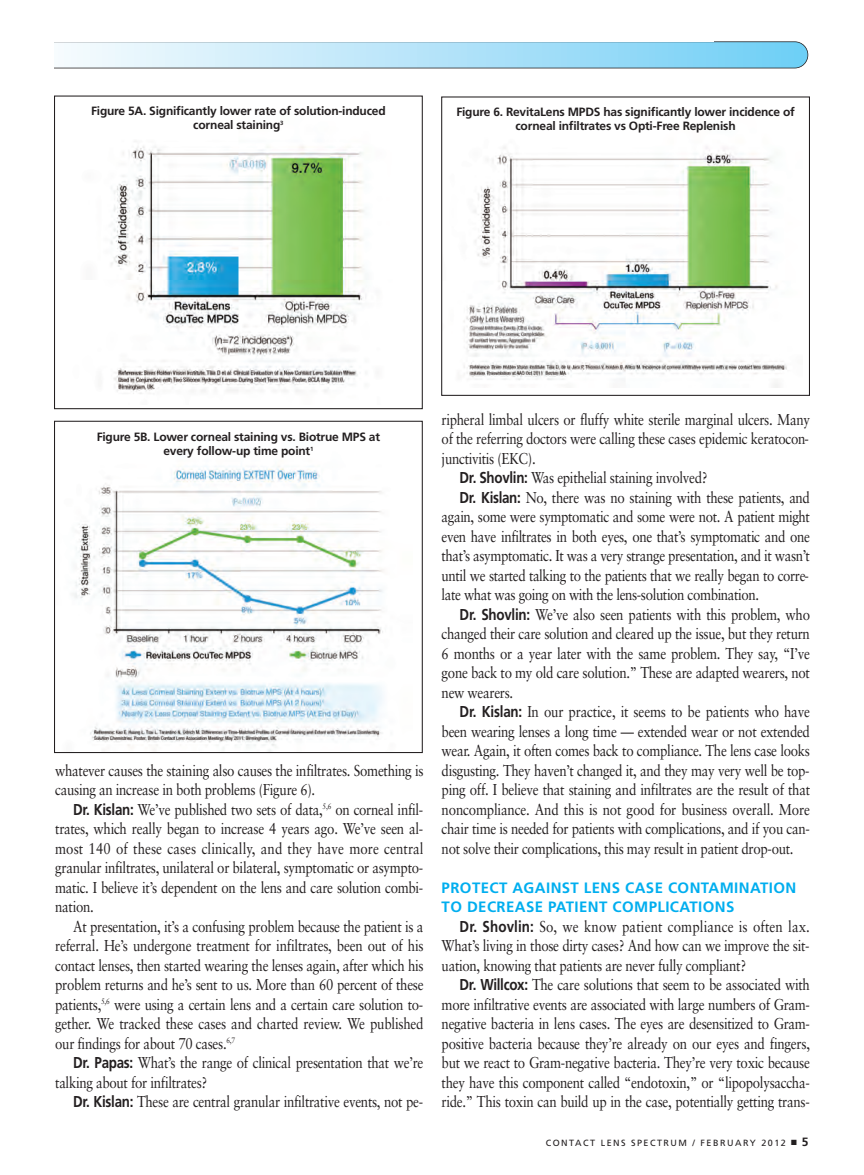
<style>
.page{position:relative;width:864px;height:1175px;background:#fff}
.page>*{position:absolute;margin:0;border:0;box-sizing:border-box;transform-origin:0 0}
.t1{font:15.75px/19.5px "Sabon";letter-spacing:-.025em;color:#231f20;text-align:justify;scale:.84 1}
.t2{font:700 15px/19.5px "Frutiger";letter-spacing:.025em;color:#00aeef}
.t3{font:700 12px/13.5px "Frutiger";letter-spacing:-.015em;color:#231f20;text-align:center}
.t4{font:9px "Frutiger";letter-spacing:.165em;color:#231f20}
.s1{font-family:"Frutiger";font-weight:700}
.s2{font-weight:700;font-size:12px}
</style>
<div class="page">
<div style="left:8px;top:42px;width:800px;height:26px;background:linear-gradient(to right,#fffefe,#70cef5);border-radius:13px"></div>
<div style="left:8px;top:41px;width:800px;height:27px;border:2px solid #231f20;border-radius:14px"></div>
<div style="left:13px;top:29px;width:701px;height:13px;background:#fff"></div>
<div style="left:0;top:36px;width:54px;height:34px;background:#fff"></div>
<img style="left:110px;top:146px;width:256px;height:248px">
<div style="left:54px;top:95px;width:369px;height:314px;border:1px solid #231f20"></div>
<img style="left:73px;top:466px;width:310px;height:285px">
<div style="left:54px;top:421px;width:369px;height:332px;border:1px solid #231f20"></div>
<img style="left:464px;top:146px;width:323px;height:242px">
<div style="left:441px;top:96px;width:369px;height:300px;border:1px solid #231f20"></div>
<p class="t3" style="left:91px;top:105px;width:296px">Figure 5A. Significantly lower rate of solution-induced corneal staining<sup>3</sup></p>
<p class="t3" style="left:456px;top:107px;width:340px">Figure 6. RevitaLens MPDS has significantly lower incidence of corneal infiltrates vs Opti-Free Replenish</p>
<p class="t3" style="left:97px;top:431px;width:285px">Figure 5B. Lower corneal staining vs. Biotrue MPS at every follow-up time point<sup>1</sup></p>
<p class="t1" style="left:55px;top:762px;width:440px">whatever causes the staining also causes the infiltrates. Something is causing an increase in both problems (Figure 6).</p>
<p class="t1" style="left:55px;top:801px;width:440px;text-indent:18px"><span class="s1">Dr. Kislan:</span> We’ve published two sets of data,<sup>5,6</sup> on corneal infil&shy;trates, which really began to increase 4 years ago. We’ve seen al&shy;most 140 of these cases clinically, and they have more central granular infiltrates, unilateral or bilateral, symptomatic or asympto&shy;matic. I believe it’s dependent on the lens and care solution combi&shy;nation.</p>
<p class="t1" style="left:55px;top:918px;width:440px;text-indent:18px">At presentation, it’s a confusing problem because the patient is a referral. He’s undergone treatment for infiltrates, been out of his contact lenses, then started wearing the lenses again, after which his problem returns and he’s sent to us. More than 60 percent of these patients,<sup>5,6</sup> were using a certain lens and a certain care solution to&shy;gether. We tracked these cases and charted review. We published our findings for about 70 cases.<sup>6,7</sup></p>
<p class="t1" style="left:55px;top:1054px;width:440px;text-indent:18px"><span class="s1">Dr. Papas:</span> What’s the range of clinical presentation that we’re talking about for infiltrates?</p>
<p class="t1" style="left:73px;top:1093px;width:418px"><span class="s1">Dr. Kislan:</span> These are central granular infiltrative events, not pe-</p>
<p class="t1" style="left:442px;top:411px;width:440px">ripheral limbal ulcers or fluffy white sterile marginal ulcers. Many</p>
<p class="t1" style="left:442px;top:430px;width:439px">of the referring doctors were calling these cases epidemic keratocon-</p>
<p class="t1" style="left:442px;top:450px;width:113px">junctivitis (EKC).</p>
<p class="t1" style="left:460px;top:469px;width:297px"><span class="s1">Dr. Shovlin:</span> Was epithelial staining involved?</p>
<p class="t1" style="left:460px;top:489px;width:419px"><span class="s1">Dr. Kislan:</span> No, there was no staining with these patients, and</p>
<p class="t1" style="left:442px;top:508px;width:440px">again, some were symptomatic and some were not. A patient might</p>
<p class="t1" style="left:442px;top:528px;width:440px">even have infiltrates in both eyes, one that’s symptomatic and one</p>
<p class="t1" style="left:442px;top:547px;width:440px">that’s asymptomatic. It was a very strange presentation, and it wasn’t</p>
<p class="t1" style="left:442px;top:567px;width:439px">until we started talking to the patients that we really began to corre-</p>
<p class="t1" style="left:442px;top:586px;width:380px">late what was going on with the lens-solution combination.</p>
<p class="t1" style="left:460px;top:606px;width:419px"><span class="s1">Dr. Shovlin:</span> We’ve also seen patients with this problem, who</p>
<p class="t1" style="left:442px;top:625px;width:440px">changed their care solution and cleared up the issue, but they return</p>
<p class="t1" style="left:442px;top:645px;width:440px">6 months or a year later with the same problem. They say, “I’ve</p>
<p class="t1" style="left:442px;top:664px;width:440px">gone back to my old care solution.” These are adapted wearers, not</p>
<p class="t1" style="left:442px;top:684px;width:87px">new wearers.</p>
<p class="t1" style="left:460px;top:703px;width:419px"><span class="s1">Dr. Kislan:</span> In our practice, it seems to be patients who have</p>
<p class="t1" style="left:442px;top:723px;width:440px">been wearing lenses a long time — extended wear or not extended</p>
<p class="t1" style="left:442px;top:742px;width:440px">wear. Again, it often comes back to compliance. The lens case looks</p>
<p class="t1" style="left:442px;top:762px;width:440px">disgusting. They haven’t changed it, and they may very well be top-</p>
<p class="t1" style="left:442px;top:781px;width:440px">ping off. I believe that staining and infiltrates are the result of that</p>
<p class="t1" style="left:442px;top:801px;width:440px">noncompliance. And this is not good for business overall. More</p>
<p class="t1" style="left:442px;top:820px;width:440px">chair time is needed for patients with complications, and if you can-</p>
<p class="t1" style="left:442px;top:840px;width:420px">not solve their complications, this may result in patient drop-out.</p>
<p class="t2" style="left:442px;top:879px;width:356px">PROTECT AGAINST LENS CASE CONTAMINATION<br>TO DECREASE PATIENT COMPLICATIONS</p>
<p class="t1" style="left:442px;top:918px;width:440px;text-indent:18px"><span class="s1">Dr. Shovlin:</span> So, we know patient compliance is often lax.<br>What’s living in those dirty cases? And how can we improve the sit&shy;uation, knowing that patients are never fully compliant?</p>
<p class="t1" style="left:442px;top:976px;width:440px;text-indent:18px"><span class="s1">Dr. Willcox:</span> The care solutions that seem to be associated with more infiltrative events are associated with large numbers of Gram&shy;negative bacteria in lens cases. The eyes are desensitized to Gram&shy;positive bacteria because they’re already on our eyes and fingers, but we react to Gram-negative bacteria. They’re very toxic because they have this component called “endotoxin,” or “lipopolysaccha&shy;ride.” This toxin can build up in the case, potentially getting trans-</p>
<p class="t4" style="left:546px;top:1139px;width:264px">CONTACT LENS SPECTRUM / FEBRUARY 2012 ■ <span class="s2">5</span></p>
</div>
